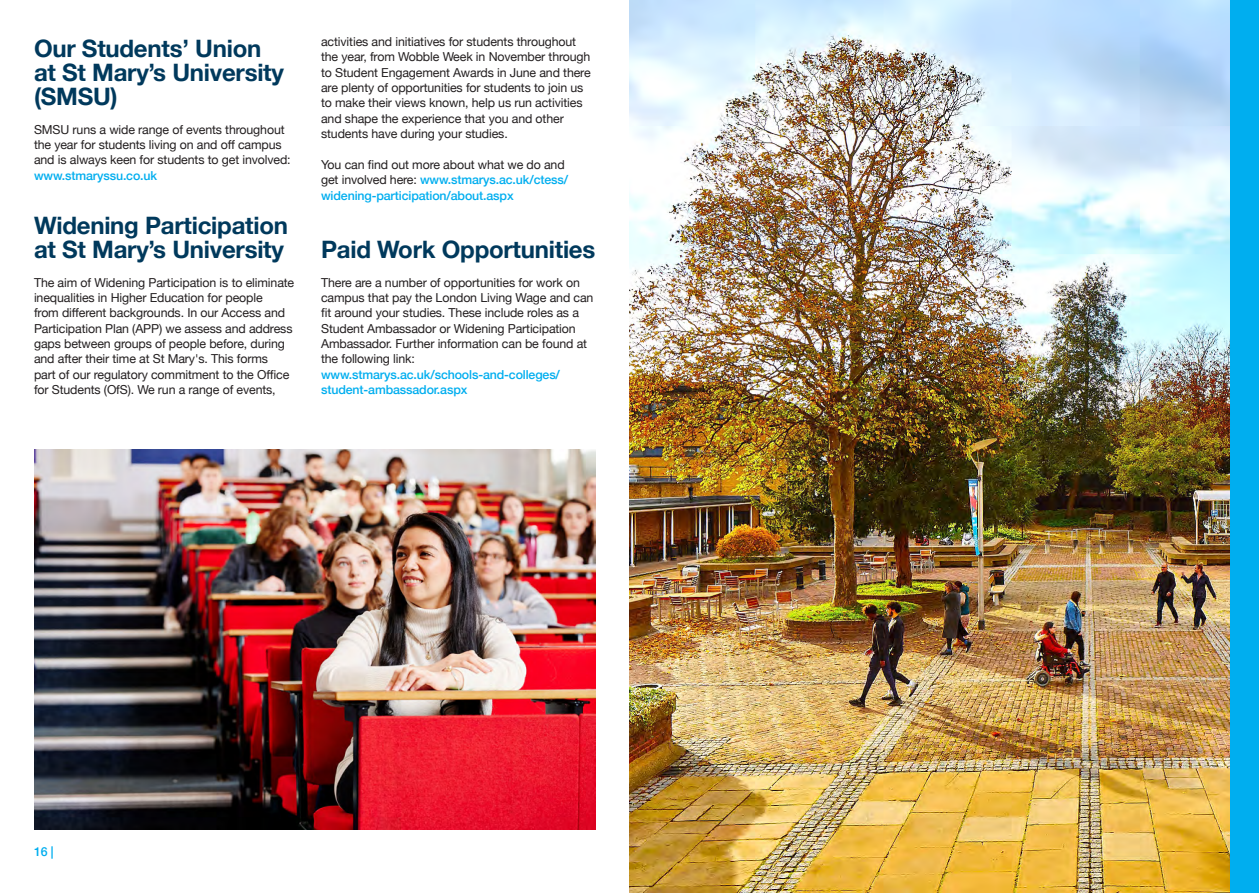
<style>
.page{position:relative;width:1259px;height:893px;background:#fff}
.page>*{position:absolute;margin:0;border:0;box-sizing:border-box;transform-origin:0 0}
.Sub_Heading{font:700 24px/24px "Helvetica Neue";letter-spacing:-.01em;color:#00395c}
.Body{font:12.3px/15.3px "Helvetica Neue";letter-spacing:-.01em;color:#231f20}
.Body-2{font:500 12.3px/15.3px "Helvetica Neue";letter-spacing:-.01em;color:#00aeef}
.s1{font-weight:500;color:#00aeef}
.s2{font-weight:400;color:#231f20}
</style>
<div class="page">
<img style="left:629px;top:0;width:601px;height:893px">
<img style="left:34px;top:449px;width:561px;height:380px">
<div style="left:1230px;top:0;width:29px;height:893px;background:#00aeef"></div>
<p class="Sub_Heading" style="left:34px;top:37px;width:251px">Our Students’ Union at St Mary’s University (SMSU)</p>
<p class="Body" style="left:34px;top:122px;width:258px">SMSU runs a wide range of events throughout the year for students living on and off campus and is always keen for students to get involved: <span class="s1">www.stmaryssu.co.uk</span></p>
<p class="Sub_Heading" style="left:34px;top:215px;width:255px">Widening Participation at St Mary’s University</p>
<p class="Body" style="left:34px;top:275px;width:262px">The aim of Widening Participation is to eliminate inequalities in Higher Education for people<br>from different backgrounds. In our Access and Participation Plan (APP) we assess and address gaps between groups of people before, during and after their time at St Mary's. This forms<br>part of our regulatory commitment to the Office for Students (OfS). We run a range of events,</p>
<p class="Body" style="left:321px;top:34px;width:271px">activities and initiatives for students throughout the year, from Wobble Week in November through to Student Engagement Awards in June and there are plenty of opportunities for students to join us to make their views known, help us run activities and shape the experience that you and other students have during your studies.</p>
<p class="Body-2" style="left:321px;top:156px;width:248px"><span class="s2">You can find out more about what we do and get involved here:</span> www.stmarys.ac.uk/ctess/ widening-participation/about.aspx</p>
<p class="Sub_Heading" style="left:321px;top:239px;width:276px">Paid Work Opportunities</p>
<p class="Body" style="left:321px;top:275px;width:274px">There are a number of opportunities for work on campus that pay the London Living Wage and can fit around your studies. These include roles as a Student Ambassador or Widening Participation Ambassador. Further information can be found at the following link: <span class="s1">www.stmarys.ac.uk/schools-and-colleges/ student-ambassador.aspx</span></p>
<p class="Body-2" style="left:34px;top:843px;width:21px">16 |</p>
</div>
